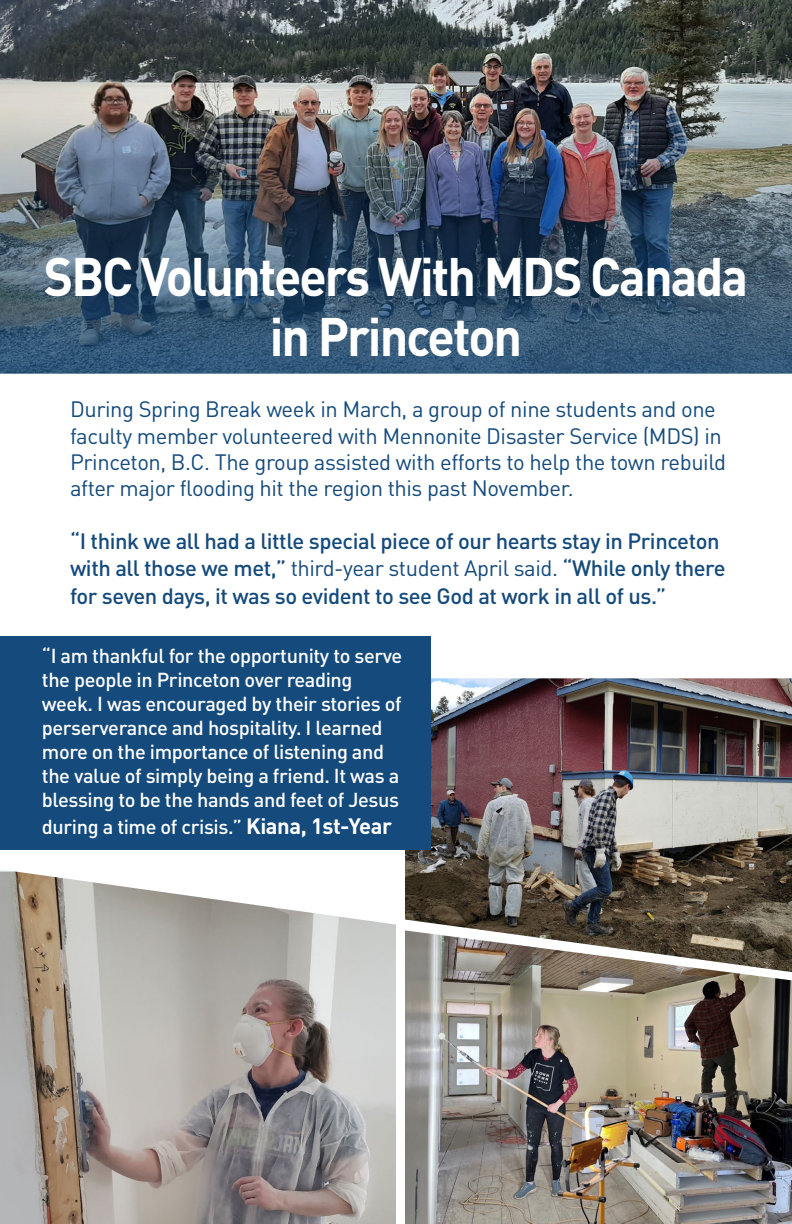
<style>
.page{position:relative;width:792px;height:1224px;background:#fff}
.page>*{position:absolute;margin:0;border:0;box-sizing:border-box;transform-origin:0 0}
.t1{font:700 53.6px/60px "DINOT";letter-spacing:-.04em;color:#fff;text-align:center;scale:.93 1}
.t2{font:22px/26.4px "DINOT";letter-spacing:-.02em;color:#144a7c}
.t3{font:500 22px/26.4px "DINOT";letter-spacing:-.02em;color:#144a7c}
.t4{font:500 20px/24px "DINOT";letter-spacing:-.02em;color:#fff}
.s1{font-weight:400}
.s2{font-weight:700;font-size:22px}
</style>
<div class="page">
<img style="left:0;top:0;width:792px;height:374px">
<img style="left:0;top:872px;width:396px;height:352px">
<img style="left:405px;top:972px;width:386px;height:252px">
<img style="left:405px;top:678px;width:387px;height:294px">
<div style="left:0;top:637px;width:430px;height:213px;background:#144a7c"></div>
<svg style="left:791px;top:874px;width:1px;height:350px"></svg>
<p class="t1" style="left:44px;top:245px;width:759px">SBC Volunteers With MDS Canada in Princeton</p>
<p class="t2" style="left:70px;top:396px;width:658px">During Spring Break week in March, a group of nine students and one faculty member volunteered with Mennonite Disaster Service (MDS) in Princeton, B.C. The group assisted with efforts to help the town rebuild after major flooding hit the region this past November.</p>
<p class="t3" style="left:70px;top:528px;width:657px">“I think we all had a little special piece of our hearts stay in Princeton with all those we met,” <span class="s1">third-year student April said.</span> “While only there</p>
<p class="t3" style="left:70px;top:583px;width:598px">for seven days, it was so evident to see God at work in all of us.”</p>
<p class="t4" style="left:42px;top:644px;width:362px">“I am thankful for the opportunity to serve the people in Princeton over reading week. I was encouraged by their stories of perserverance and hospitality. I learned more on the importance of listening and the value of simply being a friend. It was a blessing to be the hands and feet of Jesus</p>
<p class="t4" style="left:42px;top:814px;width:352px">during a time of crisis.” <span class="s2">Kiana, 1st-Year</span></p>
</div>
